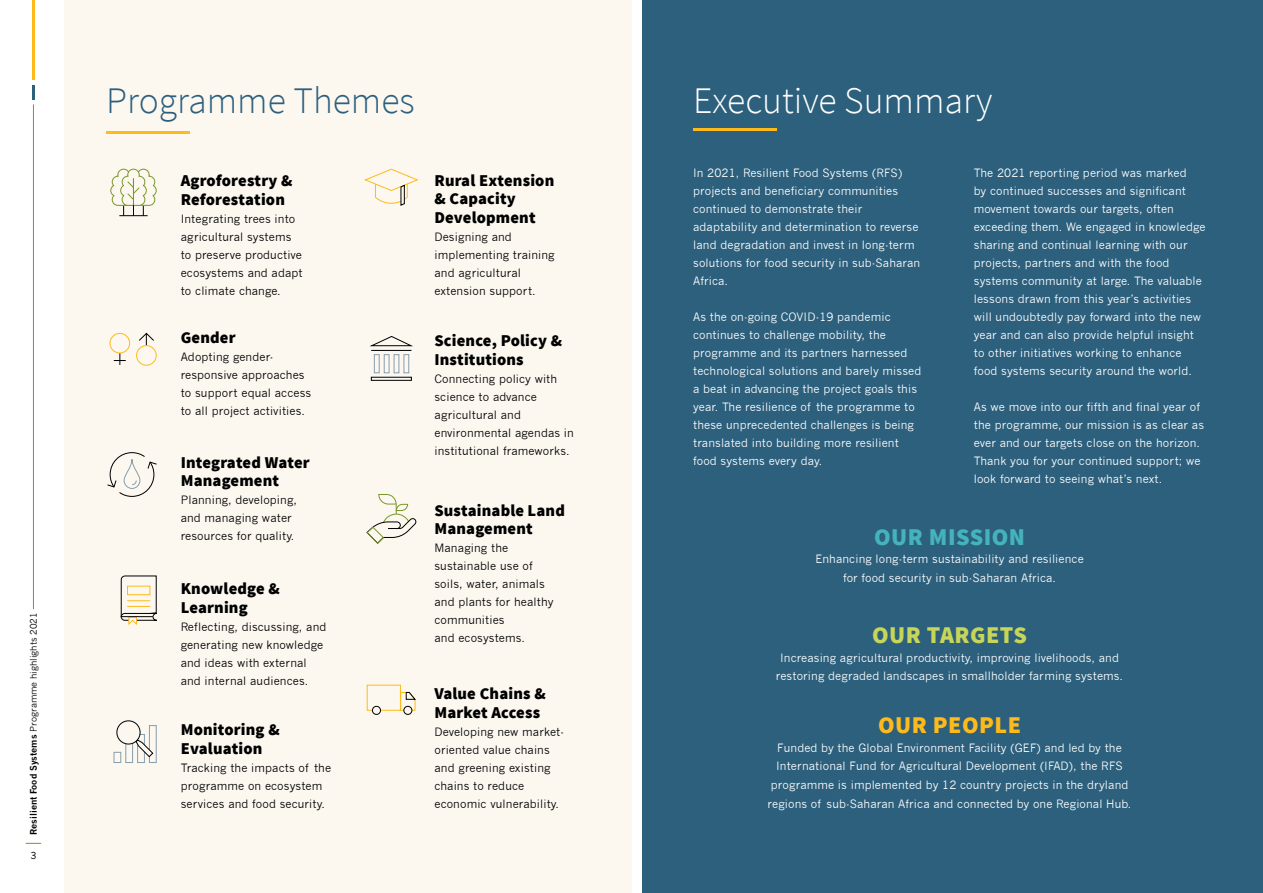
<style>
.page{position:relative;width:1263px;height:893px;background:#fff}
.page>*{position:absolute;margin:0;border:0;box-sizing:border-box;transform-origin:0 0}
.t1{font:300 37.5px "Equilibrium";color:#fff}
.t2{font:300 37.5px "Equilibrium";color:#2d607d}
.t3{font:900 24px "Equilibrium";letter-spacing:.02em;color:#45b4ba}
.t4{font:900 24px "Equilibrium";letter-spacing:.02em;color:#c7d658}
.t5{font:900 24px "Equilibrium";letter-spacing:.02em;color:#feba1b}
.t6{font:900 16.5px/18.8px "Equilibrium";letter-spacing:.01em;color:#000}
.t7{font:11.25px/18px "News Gothic";letter-spacing:.01em;color:#fff}
.t8{font:11.25px/18px "News Gothic";letter-spacing:.01em;color:#000}
.t9{font:9.45px "News Gothic";color:#000}
.t10{font:8.85px "News Gothic";color:#000}
.s1{font-weight:700}
</style>
<div class="page">
<div style="left:64px;top:0;width:567px;height:893px;background:#fcf8f0"></div>
<hr style="left:106px;top:131px;width:83px;height:3px;background:#feba1b">
<div style="left:643px;top:0;width:620px;height:893px;background:#2d607d"></div>
<hr style="left:693px;top:128px;width:83px;height:3px;background:#feba1b">
<svg style="left:26px;top:843px;width:15px;height:1px"></svg>
<hr style="left:32px;top:0;width:3px;height:80px;background:#feba1b">
<hr style="left:32px;top:85px;width:3px;height:15px;background:#2d607d">
<hr style="left:33px;top:104px;width:1px;height:505px;background:#7a972b">
<svg style="left:366px;top:494px;width:51px;height:50px"></svg>
<svg style="left:107px;top:452px;width:50px;height:45px"></svg>
<hr style="left:123px;top:179px;width:1px;height:37px;background:#000">
<hr style="left:143px;top:179px;width:1px;height:37px;background:#000">
<svg style="left:119px;top:215px;width:29px;height:1px"></svg>
<hr style="left:133px;top:179px;width:1px;height:37px;background:#000">
<svg style="left:110px;top:168px;width:47px;height:40px"></svg>
<div style="left:367px;top:685px;width:34px;height:26px;border:1px solid #feba1b"></div>
<div style="left:372px;top:706px;width:8px;height:8px;background:#fcf8f0;border-radius:50%"></div>
<div style="left:372px;top:706px;width:9px;height:9px;border:1px solid #000;border-radius:50%"></div>
<div style="left:403px;top:706px;width:9px;height:9px;border:1px solid #000;border-radius:50%"></div>
<svg style="left:400px;top:691px;width:16px;height:20px"></svg>
<svg style="left:364px;top:168px;width:55px;height:38px"></svg>
<hr style="left:371px;top:350px;width:40px;height:1px;background:#000">
<div style="left:371px;top:377px;width:41px;height:4px;border:1px solid #000"></div>
<svg style="left:370px;top:336px;width:43px;height:11px"></svg>
<div style="left:374px;top:354px;width:6px;height:19px;border:1px solid #879eac"></div>
<div style="left:384px;top:354px;width:5px;height:19px;border:1px solid #879eac"></div>
<div style="left:394px;top:354px;width:5px;height:19px;border:1px solid #879eac"></div>
<div style="left:403px;top:354px;width:6px;height:19px;border:1px solid #879eac"></div>
<div style="left:113px;top:752px;width:8px;height:11px;border:1px solid #879eac"></div>
<div style="left:125px;top:743px;width:8px;height:20px;border:1px solid #879eac"></div>
<div style="left:137px;top:734px;width:8px;height:29px;border:1px solid #879eac"></div>
<div style="left:149px;top:725px;width:8px;height:38px;border:1px solid #879eac"></div>
<svg style="left:114px;top:720px;width:40px;height:38px"></svg>
<div style="left:136px;top:345px;width:21px;height:21px;border:1px solid #feba1b;border-radius:50%"></div>
<svg style="left:139px;top:332px;width:15px;height:13px"></svg>
<div style="left:109px;top:333px;width:21px;height:20px;border:1px solid #feba1b;border-radius:50%"></div>
<svg style="left:114px;top:353px;width:12px;height:12px"></svg>
<svg style="left:120px;top:575px;width:37px;height:50px"></svg>
<hr style="left:121px;top:616px;width:32px;height:1px;background:#020203">
<p class="t10" style="left:28px;top:835px;width:224px;rotate:-90deg"><span class="s1">Resilient Food Systems</span> Programme highlights 2021</p>
<p class="t9" style="left:31px;top:850px;width:7px">3</p>
<h1 class="t2" style="left:106px;top:78px;width:310px">Programme Themes</h1>
<h3 class="t6" style="left:181px;top:172px;width:113px">Agroforestry &amp;<br>Reforestation</h3>
<p class="t8" style="left:181px;top:210px;width:123px">Integrating trees into agricultural systems to preserve productive ecosystems and adapt to climate change.</p>
<h3 class="t6" style="left:181px;top:329px;width:56px">Gender</h3>
<p class="t8" style="left:181px;top:348px;width:132px">Adopting gender&shy;responsive approaches to support equal access to all project activities.</p>
<h3 class="t6" style="left:181px;top:454px;width:131px;line-height:18px">Integrated Water<br>Management</h3>
<p class="t8" style="left:181px;top:491px;width:118px">Planning, developing, and managing water resources for quality.</p>
<h3 class="t6" style="left:181px;top:580px;width:101px">Knowledge &amp;<br>Learning</h3>
<p class="t8" style="left:181px;top:618px;width:147px">Reflecting, discussing, and generating new knowledge and ideas with external and internal audiences.</p>
<h3 class="t6" style="left:181px;top:721px;width:101px">Monitoring &amp;<br>Evaluation</h3>
<p class="t8" style="left:181px;top:759px;width:152px">Tracking the impacts of the programme on ecosystem services and food security.</p>
<h3 class="t6" style="left:434px;top:172px;width:121px;line-height:18.3px">Rural Extension &amp; Capacity<br>Development</h3>
<p class="t8" style="left:434px;top:228px;width:122px">Designing and implementing training and agricultural extension support.</p>
<h3 class="t6" style="left:434px;top:332px;width:129px">Science, Policy &amp;<br>Institutions</h3>
<p class="t8" style="left:434px;top:370px;width:141px">Connecting policy with science to advance agricultural and environmental agendas in institutional frameworks.</p>
<h3 class="t6" style="left:434px;top:502px;width:132px">Sustainable Land<br>Management</h3>
<p class="t8" style="left:434px;top:539px;width:121px">Managing the sustainable use of soils, water, animals and plants for healthy communities<br>and ecosystems.</p>
<h3 class="t6" style="left:434px;top:685px;width:113px">Value Chains &amp;<br>Market Access</h3>
<p class="t8" style="left:434px;top:723px;width:131px">Developing new market&shy;oriented value chains and greening existing chains to reduce economic vulnerability.</p>
<h1 class="t1" style="left:693px;top:78px;width:301px">Executive Summary</h1>
<p class="t7" style="left:693px;top:164px;width:229px">In 2021, Resilient Food Systems (RFS) projects and beneficiary communities continued to demonstrate their adaptability and determination to reverse land degradation and invest in long-term solutions for food security in sub-Saharan Africa.</p>
<p class="t7" style="left:693px;top:308px;width:230px">As the on-going COVID-19 pandemic continues to challenge mobility, the programme and its partners harnessed technological solutions and barely missed a beat in advancing the project goals this year. The resilience of the programme to these unprecedented challenges is being translated into building more resilient food systems every day.</p>
<p class="t7" style="left:974px;top:164px;width:233px">The 2021 reporting period was marked<br>by continued successes and significant movement towards our targets, often exceeding them. We engaged in knowledge sharing and continual learning with our projects, partners and with the food systems community at large. The valuable lessons drawn from this year’s activities will undoubtedly pay forward into the new year and can also provide helpful insight to other initiatives working to enhance food systems security around the world.</p>
<p class="t7" style="left:974px;top:398px;width:232px">As we move into our fifth and final year of the programme, our mission is as clear as ever and our targets close on the horizon.<br>Thank you for your continued support; we look forward to seeing what’s next.</p>
<h2 class="t3" style="left:874px;top:521px;width:152px">OUR MISSION</h2>
<p class="t7" style="left:815px;top:550px;width:270px;line-height:18.8px;text-align:center">Enhancing long-term sustainability and resilience for food security in sub-Saharan Africa.</p>
<h2 class="t4" style="left:872px;top:619px;width:156px">OUR TARGETS</h2>
<p class="t7" style="left:776px;top:648px;width:349px;line-height:18.8px;text-align:center">Increasing agricultural productivity, improving livelihoods, and restoring degraded landscapes in smallholder farming systems.</p>
<h2 class="t5" style="left:878px;top:709px;width:144px">OUR PEOPLE</h2>
<p class="t7" style="left:767px;top:738px;width:365px;line-height:18.8px;text-align:center">Funded by the Global Environment Facility (GEF) and led by the International Fund for Agricultural Development (IFAD), the RFS programme is implemented by 12 country projects in the dryland regions of sub-Saharan Africa and connected by one Regional Hub.</p>
</div>
